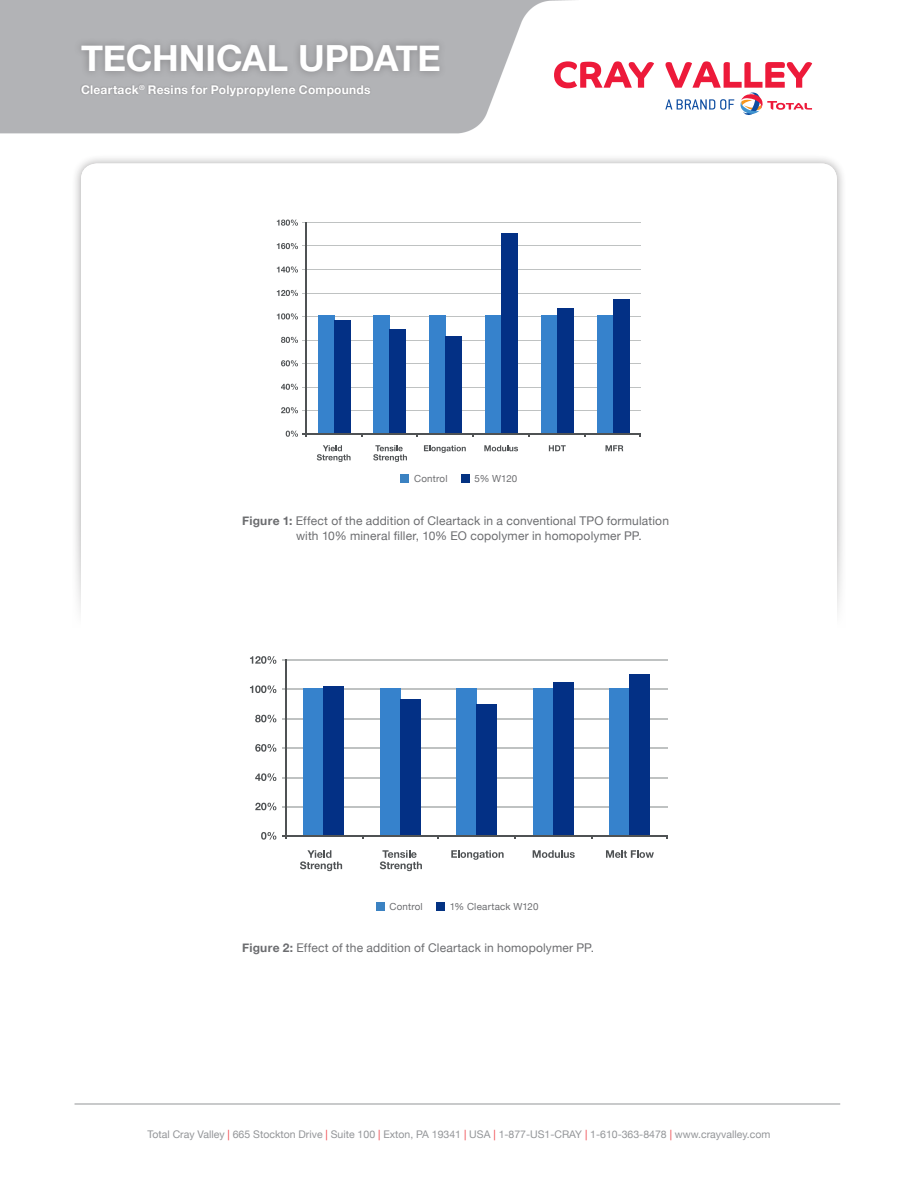
<style>
.page{position:relative;width:918px;height:1188px;background:#fff}
.page>*{position:absolute;margin:0;border:0;box-sizing:border-box;transform-origin:0 0}
.t1{font:700 36px "Helvetica Neue";letter-spacing:-.005em;color:#fff}
.t2{font:12px/15px "Helvetica Neue";letter-spacing:.015em;color:#6c6d70}
.t3{font:700 12px "Helvetica Neue";letter-spacing:.025em;color:#fff}
.t4{font:10.5px "Helvetica Neue";color:#939598}
.Body_Copy{font:9.75px "Helvetica Neue";letter-spacing:.02em;color:#6c6d70}
.s1{font-weight:700}
.s2{color:#ee3a41}
</style>
<div class="page">
<div style="left:80px;top:83px;width:292px;height:15px;background:#231f20;opacity:.3"></div>
<div style="left:73px;top:37px;width:374px;height:43px;background:#231f20;opacity:.3"></div>
<div style="left:71px;top:154px;width:776px;height:607px;background:#231f20;opacity:.4"></div>
<div style="left:81px;top:164px;width:756px;height:588px;background:#fff;border-radius:16px"></div>
<hr style="left:75px;top:1104px;width:765px;height:1px;background:#939598">
<svg style="left:71px;top:498px;width:776px;height:371px"></svg>
<svg style="left:554px;top:61px;width:100px;height:27px"></svg>
<svg style="left:665px;top:61px;width:147px;height:54px"></svg>
<div style="left:401px;top:474px;width:8px;height:8px;background:#3b82c2"></div>
<div style="left:461px;top:474px;width:8px;height:8px;background:#033282"></div>
<svg style="left:277px;top:219px;width:21px;height:7px"></svg>
<svg style="left:277px;top:243px;width:21px;height:6px"></svg>
<svg style="left:277px;top:266px;width:21px;height:7px"></svg>
<svg style="left:277px;top:290px;width:21px;height:6px"></svg>
<svg style="left:277px;top:313px;width:21px;height:7px"></svg>
<svg style="left:281px;top:337px;width:17px;height:6px"></svg>
<svg style="left:281px;top:360px;width:17px;height:6px"></svg>
<svg style="left:281px;top:384px;width:17px;height:6px"></svg>
<svg style="left:281px;top:407px;width:17px;height:6px"></svg>
<svg style="left:286px;top:431px;width:12px;height:6px"></svg>
<svg style="left:317px;top:445px;width:34px;height:17px"></svg>
<svg style="left:373px;top:445px;width:34px;height:17px"></svg>
<svg style="left:424px;top:445px;width:42px;height:8px"></svg>
<svg style="left:484px;top:445px;width:34px;height:6px"></svg>
<svg style="left:549px;top:445px;width:17px;height:6px"></svg>
<svg style="left:606px;top:445px;width:17px;height:6px"></svg>
<hr style="left:303px;top:410px;width:338px;height:1px;background:#bfc2c2">
<hr style="left:303px;top:387px;width:338px;height:1px;background:#bfc2c2">
<hr style="left:303px;top:363px;width:338px;height:1px;background:#bfc2c2">
<hr style="left:303px;top:340px;width:338px;height:1px;background:#bfc2c2">
<hr style="left:303px;top:316px;width:338px;height:1px;background:#bfc2c2">
<hr style="left:303px;top:222px;width:338px;height:1px;background:#bfc2c2">
<hr style="left:303px;top:293px;width:338px;height:1px;background:#bfc2c2">
<hr style="left:303px;top:269px;width:338px;height:1px;background:#bfc2c2">
<hr style="left:303px;top:246px;width:338px;height:1px;background:#bfc2c2">
<hr style="left:305px;top:222px;width:1px;height:215px;background:#4f5254">
<div style="left:318px;top:316px;width:16px;height:118px;background:#3682cc"></div>
<div style="left:334px;top:320px;width:16px;height:114px;background:#033085"></div>
<div style="left:373px;top:316px;width:16px;height:118px;background:#3682cc"></div>
<div style="left:389px;top:330px;width:16px;height:104px;background:#033085"></div>
<div style="left:429px;top:316px;width:16px;height:118px;background:#3682cc"></div>
<div style="left:445px;top:336px;width:16px;height:98px;background:#033085"></div>
<div style="left:485px;top:316px;width:16px;height:118px;background:#3682cc"></div>
<div style="left:501px;top:234px;width:16px;height:200px;background:#033085"></div>
<div style="left:541px;top:316px;width:16px;height:118px;background:#3682cc"></div>
<div style="left:557px;top:308px;width:16px;height:126px;background:#033085"></div>
<div style="left:597px;top:316px;width:16px;height:118px;background:#3682cc"></div>
<div style="left:613px;top:300px;width:16px;height:134px;background:#033085"></div>
<hr style="left:303px;top:433px;width:338px;height:2px;background:#4f5254">
<svg style="left:250px;top:656px;width:26px;height:8px"></svg>
<svg style="left:250px;top:685px;width:26px;height:8px"></svg>
<svg style="left:255px;top:715px;width:21px;height:7px"></svg>
<svg style="left:255px;top:744px;width:21px;height:8px"></svg>
<svg style="left:255px;top:773px;width:21px;height:8px"></svg>
<svg style="left:255px;top:803px;width:21px;height:7px"></svg>
<svg style="left:261px;top:832px;width:15px;height:8px"></svg>
<svg style="left:300px;top:850px;width:42px;height:21px"></svg>
<svg style="left:380px;top:850px;width:42px;height:21px"></svg>
<svg style="left:451px;top:850px;width:53px;height:10px"></svg>
<svg style="left:533px;top:850px;width:42px;height:8px"></svg>
<svg style="left:606px;top:850px;width:48px;height:8px"></svg>
<hr style="left:282px;top:806px;width:385px;height:2px;background:#bfc2c2">
<hr style="left:282px;top:777px;width:385px;height:1px;background:#bfc2c2">
<hr style="left:282px;top:748px;width:385px;height:1px;background:#bfc2c2">
<hr style="left:282px;top:718px;width:385px;height:1px;background:#bfc2c2">
<hr style="left:282px;top:689px;width:385px;height:1px;background:#bfc2c2">
<hr style="left:282px;top:659px;width:385px;height:2px;background:#bfc2c2">
<hr style="left:285px;top:660px;width:2px;height:179px;background:#4f5254">
<div style="left:304px;top:688px;width:20px;height:148px;background:#3682cc"></div>
<div style="left:324px;top:686px;width:20px;height:150px;background:#033085"></div>
<div style="left:381px;top:688px;width:20px;height:148px;background:#3682cc"></div>
<div style="left:401px;top:699px;width:20px;height:137px;background:#033085"></div>
<div style="left:456px;top:688px;width:20px;height:148px;background:#3682cc"></div>
<div style="left:476px;top:704px;width:20px;height:132px;background:#033085"></div>
<div style="left:533px;top:688px;width:20px;height:148px;background:#3682cc"></div>
<div style="left:553px;top:682px;width:20px;height:154px;background:#033085"></div>
<div style="left:609px;top:688px;width:20px;height:148px;background:#3682cc"></div>
<div style="left:629px;top:674px;width:20px;height:162px;background:#033085"></div>
<hr style="left:282px;top:836px;width:385px;height:1px;background:#4f5254">
<div style="left:376px;top:902px;width:8px;height:8px;background:#3b82c2"></div>
<div style="left:436px;top:902px;width:8px;height:8px;background:#033282"></div>
<h1 class="t1" style="left:81px;top:36px;width:361px">TECHNICAL UPDATE</h1>
<p class="t3" style="left:81px;top:82px;width:291px">Cleartack<sup>®</sup> Resins for Polypropylene Compounds</p>
<p class="Body_Copy" style="left:414px;top:472px;width:35px">Control</p>
<p class="Body_Copy" style="left:475px;top:472px;width:44px">5% W120</p>
<p class="t2" style="left:296px;top:513px;width:374px;text-indent:-54px"><span class="s1">Figure 1:</span> Effect of the addition of Cleartack in a conventional TPO formulation with 10% mineral filler, 10% EO copolymer in homopolymer PP.</p>
<p class="Body_Copy" style="left:389px;top:900px;width:35px">Control</p>
<p class="Body_Copy" style="left:450px;top:901px;width:90px">1% Cleartack W120</p>
<p class="t2" style="left:242px;top:941px;width:354px"><span class="s1">Figure 2:</span> Effect of the addition of Cleartack in homopolymer PP.</p>
<p class="t4" style="left:148px;top:1128px;width:624px">Total Cray Valley <span class="s2">|</span> 665 Stockton Drive <span class="s2">|</span> Suite 100 <span class="s2">|</span> Exton, PA 19341 <span class="s2">|</span> USA <span class="s2">|</span> 1-877-US1-CRAY <span class="s2">|</span> 1-610-363-8478 <span class="s2">|</span> www.crayvalley.com</p>
</div>
